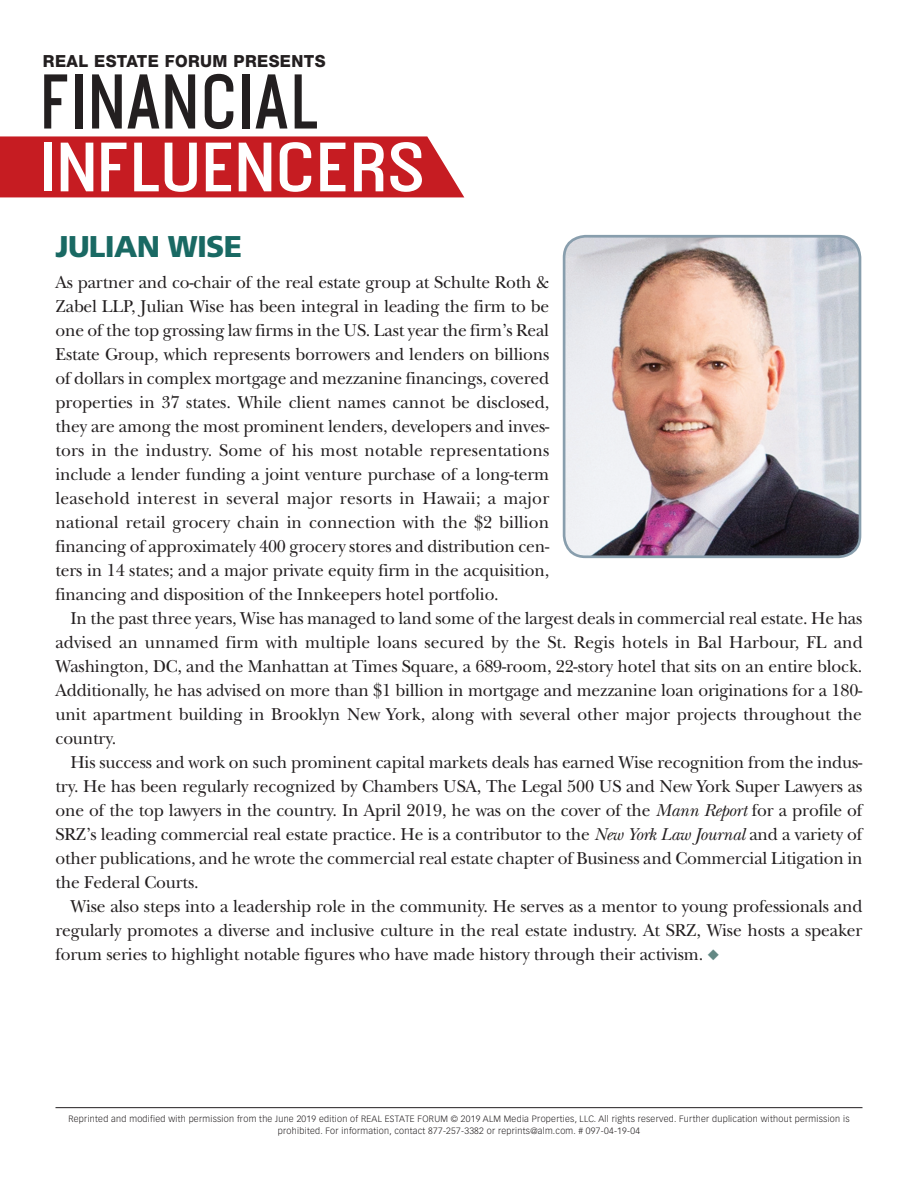
<style>
.page{position:relative;width:918px;height:1188px;background:#fff}
.page>*{position:absolute;margin:0;border:0;box-sizing:border-box;transform-origin:0 0}
.t1{font:700 68.25px "Ostrich Proper";letter-spacing:-.01em;color:#231f20}
.t2{font:700 61.35px "Ostrich Proper";letter-spacing:-.01em;color:#fff;scale:1.22 1}
.t3{font:900 30px "Frutiger LT Std";letter-spacing:-.025em;color:#196963}
.t4{font:18px/24px "New Baskerville Std";letter-spacing:-.01em;color:#231f20;text-align:justify}
.t5{font:800 16.65px "Helvetica Neue LT Std";letter-spacing:.025em;color:#231f20}
.t6{font:300 9px/12px "Vectora LT Std";letter-spacing:.03em;color:#231f20;text-align:center}
.s1{font-style:italic}
.s2{color:#638884}
</style>
<div class="page">
<div style="left:0;top:136px;width:464px;height:61px;background:#c61c22"></div>
<hr style="left:56px;top:1107px;width:806px;height:1px;background:#231f20">
<img style="left:564px;top:236px;width:296px;height:321px">
<div style="left:563px;top:235px;width:298px;height:323px;border:3px solid #889ead;border-radius:21px"></div>
<p class="t5" style="left:43px;top:51px;width:284px">REAL ESTATE FORUM PRESENTS</p>
<h1 class="t1" style="left:42px;top:57px;width:284px">FINANCIAL</h1>
<h2 class="t2" style="left:40px;top:127px;width:320px">INFLUENCERS</h2>
<h3 class="t3" style="left:56px;top:229px;width:188px">JULIAN WISE</h3>
<p class="t4" style="left:56px;top:270px;width:496px">As partner and co-chair of the real estate group at Schulte Roth &amp; Zabel LLP, Julian Wise has been integral in leading the firm to be one of the top grossing law firms in the US. Last year the firm’s Real Estate Group, which represents borrowers and lenders on billions of dollars in complex mortgage and mezzanine financings, covered properties in 37 states. While client names cannot be disclosed, they are among the most prominent lenders, developers and inves&shy;tors in the industry. Some of his most notable representations include a lender funding a joint venture purchase of a long-term leasehold interest in several major resorts in Hawaii; a major national retail grocery chain in connection with the $2 billion financing of approximately 400 grocery stores and distribution cen&shy;ters in 14 states; and a major private equity firm in the acquisition, financing and disposition of the Innkeepers hotel portfolio.</p>
<p class="t4" style="left:56px;top:606px;width:809px;text-indent:15px">In the past three years, Wise has managed to land some of the largest deals in commercial real estate. He has advised an unnamed firm with multiple loans secured by the St. Regis hotels in Bal Harbour, FL and Washington, DC, and the Manhattan at Times Square, a 689-room, 22-story hotel that sits on an entire block.<br>Additionally, he has advised on more than $1 billion in mortgage and mezzanine loan originations for a 180- unit apartment building in Brooklyn New York, along with several other major projects throughout the country.</p>
<p class="t4" style="left:56px;top:750px;width:809px;text-indent:15px">His success and work on such prominent capital markets deals has earned Wise recognition from the indus&shy;try. He has been regularly recognized by Chambers USA, The Legal 500 US and New York Super Lawyers as one of the top lawyers in the country. In April 2019, he was on the cover of the <span class="s1">Mann Report</span> for a profile of SRZ’s leading commercial real estate practice. He is a contributor to the <span class="s1">New York Law Journal</span> and a variety of other publications, and he wrote the commercial real estate chapter of Business and Commercial Litigation in the Federal Courts.</p>
<p class="t4" style="left:56px;top:894px;width:809px;text-indent:15px">Wise also steps into a leadership role in the community. He serves as a mentor to young professionals and regularly promotes a diverse and inclusive culture in the real estate industry. At SRZ, Wise hosts a speaker forum series to highlight notable figures who have made history through their activism. <span class="s2">◆</span></p>
<p class="t6" style="left:68px;top:1112px;width:783px">Reprinted and modified with permission from the June 2019 edition of REAL ESTATE FORUM © 2019 ALM Media Properties, LLC. All rights reserved. Further duplication without permission is prohibited. For information, contact 877-257-3382 or reprints@alm.com. # 097-04-19-04</p>
</div>
